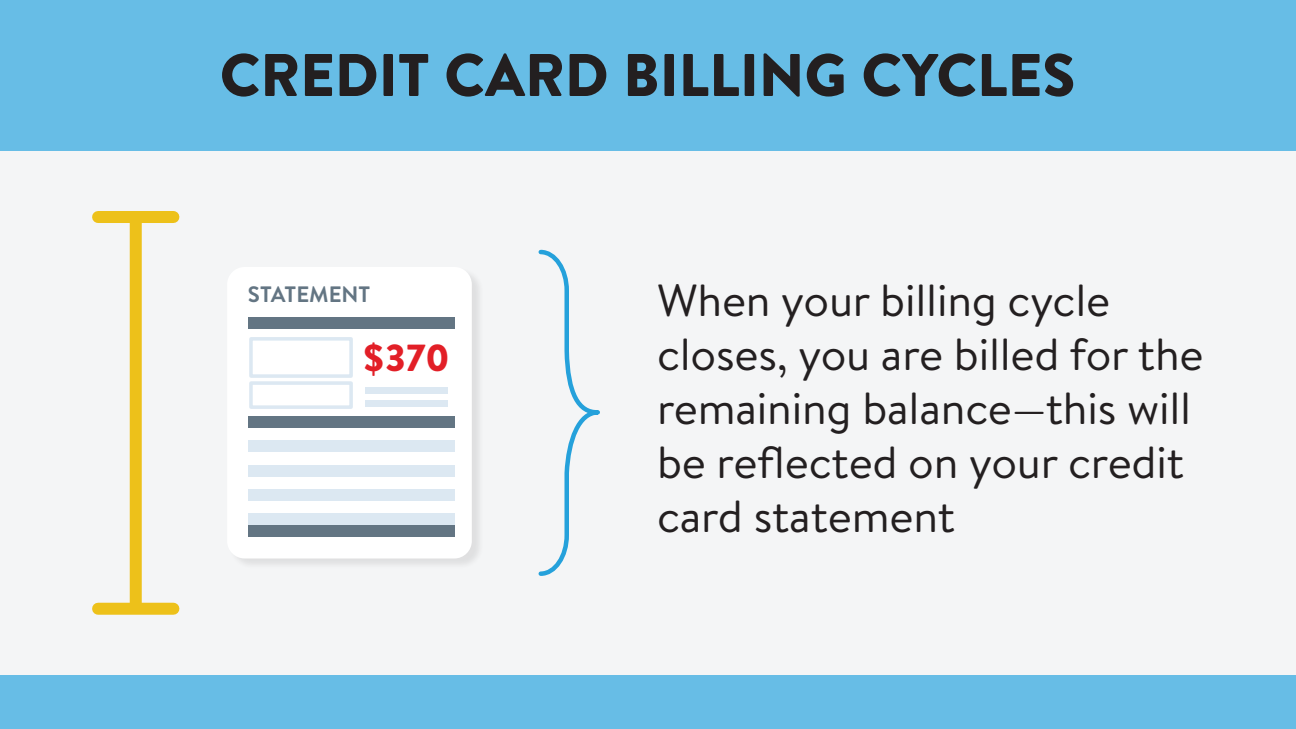
<style>
.page{position:relative;width:1296px;height:729px;background:#f4f5f6}
.page>*{position:absolute;margin:0;border:0;box-sizing:border-box;transform-origin:0 0}
.t1{font:900 60px "Brandon Text";color:#231f20}
.t2{font:45px/54px "Brandon Text";letter-spacing:-.005em;color:#231f20}
.t3{font:900 37.65px "Brandon Text";color:#e21f27}
.t4{font:700 22.35px "Brandon Text";color:#637583}
</style>
<div class="page">
<div style="left:0;top:675px;width:1296px;height:54px;background:#67bde6"></div>
<div style="left:228px;top:267px;width:256px;height:303px;background:#e7e8e9"></div>
<div style="left:227px;top:267px;width:245px;height:291px;background:#fff;border-radius:18px"></div>
<div style="left:248px;top:416px;width:206px;height:12px;background:#637583"></div>
<div style="left:248px;top:525px;width:206px;height:12px;background:#637583"></div>
<div style="left:248px;top:317px;width:206px;height:12px;background:#637583"></div>
<div style="left:248px;top:440px;width:206px;height:12px;background:#dce8f2"></div>
<div style="left:248px;top:465px;width:206px;height:12px;background:#dce8f2"></div>
<div style="left:248px;top:489px;width:206px;height:12px;background:#dce8f2"></div>
<div style="left:248px;top:513px;width:206px;height:12px;background:#dce8f2"></div>
<div style="left:249px;top:337px;width:104px;height:41px;border:4px solid #dce8f2"></div>
<div style="left:249px;top:381px;width:104px;height:28px;border:4px solid #dce8f2"></div>
<div style="left:366px;top:388px;width:82px;height:6px;background:#dce8f2"></div>
<div style="left:366px;top:401px;width:82px;height:6px;background:#dce8f2"></div>
<div style="left:0;top:0;width:1296px;height:150px;background:#67bde6"></div>
<div style="left:130px;top:222px;width:12px;height:381px;background:#edc11a"></div>
<div style="left:98px;top:211px;width:75px;height:12px;background:#edc11a"></div>
<div style="left:98px;top:603px;width:75px;height:12px;background:#edc11a"></div>
<svg style="left:538px;top:249px;width:62px;height:327px"></svg>
<h1 class="t1" style="left:220px;top:33px;width:857px">CREDIT CARD BILLING CYCLES</h1>
<p class="t4" style="left:248px;top:279px;width:124px">STATEMENT</p>
<p class="t2" style="left:657px;top:272px;width:548px">When your billing cycle closes, you are billed for the remaining balance—this will be reflected on your credit card statement</p>
<p class="t3" style="left:363px;top:332px;width:89px">$370</p>
</div>
